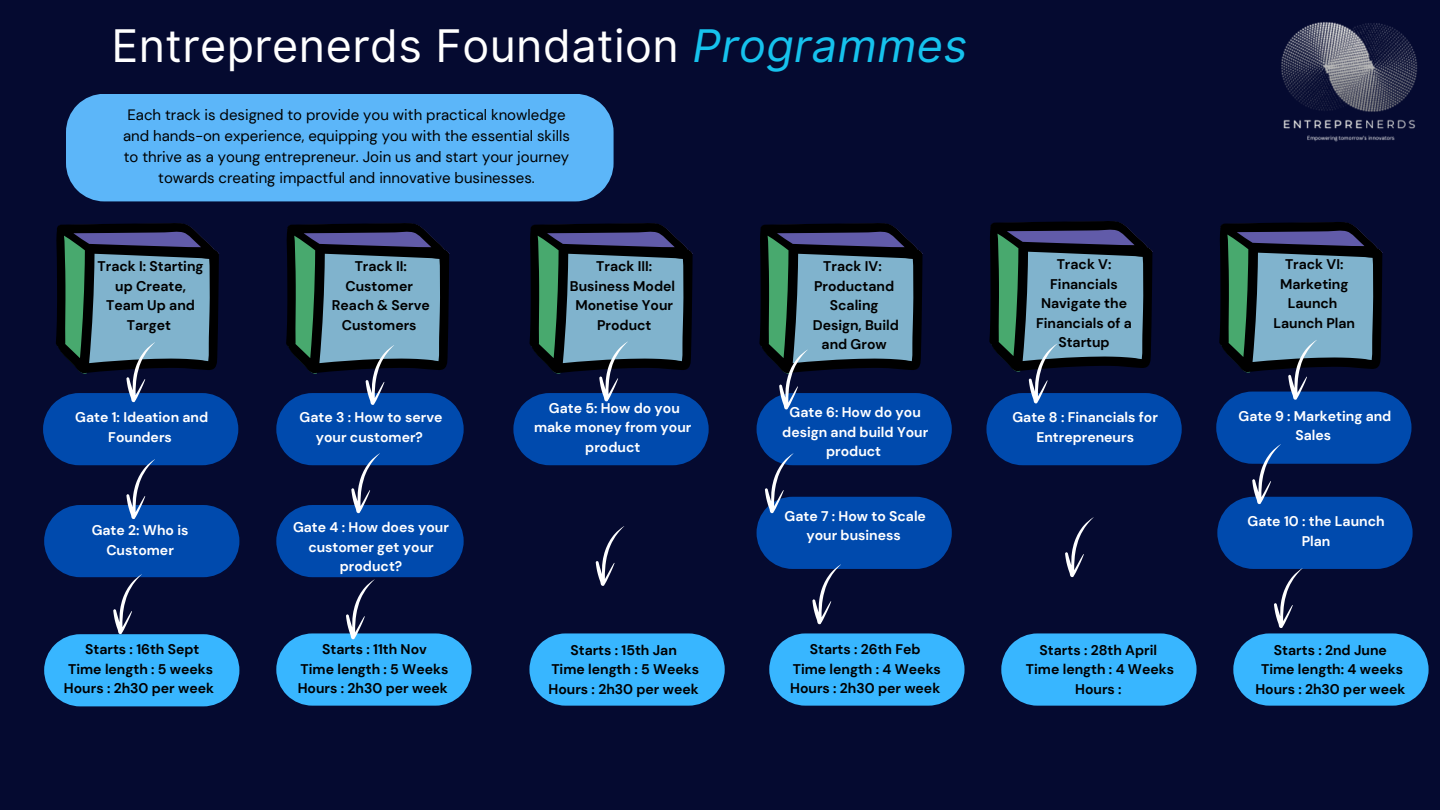
<style>
.page{position:relative;width:1440px;height:810px;background:#050a30}
.page>*{position:absolute;margin:0;border:0;box-sizing:border-box;transform-origin:0 0}
.t1{font:45px "Inter";letter-spacing:.01em;color:#fff}
.t2{font:15px/21px "DM Sans";color:#000;text-align:center}
.t3{font:700 14px/19.5px "DM Sans";color:#000;text-align:center}
.t4{font:700 14px/19.5px "DM Sans";color:#fff;text-align:center}
.s1{font-style:italic;color:#16c2ed}
</style>
<div class="page">
<img style="left:1281px;top:22px;width:137px;height:120px">
<div style="left:66px;top:94px;width:547px;height:107px;background:#5cb6f9"></div>
<svg style="left:529px;top:633px;width:196px;height:73px;background:#33a5eb"></svg>
<svg style="left:769px;top:633px;width:195px;height:73px;background:#33a6ec"></svg>
<svg style="left:1001px;top:633px;width:195px;height:73px;background:#33a6ec"></svg>
<svg style="left:43px;top:223px;width:196px;height:483px"></svg>
<svg style="left:276px;top:223px;width:195px;height:483px"></svg>
<svg style="left:513px;top:223px;width:196px;height:242px"></svg>
<svg style="left:596px;top:526px;width:28px;height:60px"></svg>
<svg style="left:757px;top:223px;width:195px;height:401px"></svg>
<svg style="left:986px;top:221px;width:196px;height:244px"></svg>
<svg style="left:1065px;top:517px;width:29px;height:60px"></svg>
<svg style="left:1216px;top:222px;width:212px;height:484px"></svg>
<p class="t1" style="left:111px;top:18px;width:857px">Entreprenerds Foundation <span class="s1">Programmes</span></p>
<h1 class="t2" style="left:123px;top:104px;width:448px">Each track is designed to provide you with practical knowledge and hands-on experience, equipping you with the essential skills to thrive as a young entrepreneur. Join us and start your journey towards creating impactful and innovative businesses.</h1>
<p class="t3" style="left:98px;top:257px;width:107px">Track I: Starting up Create,<br>Team Up and<br>Target</p>
<h2 class="t3" style="left:332px;top:257px;width:99px">Track II:<br>Customer<br>Reach &amp; Serve<br>Customers</h2>
<p class="t3" style="left:570px;top:257px;width:107px">Track III:<br>Business Model<br>Monetise Your<br>Product</p>
<h2 class="t3" style="left:813px;top:257px;width:88px">Track IV:<br>Productand<br>Scaling<br>Design, Build and Grow</h2>
<p class="t3" style="left:1036px;top:255px;width:97px">Track V:<br>Financials<br>Navigate the<br>Financials of a<br>Startup</p>
<h2 class="t3" style="left:1273px;top:255px;width:83px">Track VI:<br>Marketing<br>Launch<br>Launch Plan</h2>
<p class="t4" style="left:75px;top:408px;width:134px">Gate 1: Ideation and<br>Founders</p>
<h2 class="t4" style="left:300px;top:408px;width:144px">Gate 3 : How to serve your customer?</h2>
<p class="t4" style="left:534px;top:398px;width:159px">Gate 5: How do you make money from your product</p>
<h2 class="t4" style="left:782px;top:403px;width:148px">Gate 6: How do you design and build Your product</h2>
<p class="t4" style="left:1012px;top:408px;width:147px">Gate 8 : Financials for<br>Entrepreneurs</p>
<h2 class="t4" style="left:1239px;top:406px;width:154px">Gate 9 : Marketing and<br>Sales</h2>
<p class="t4" style="left:92px;top:521px;width:98px">Gate 2: Who is<br>Customer</p>
<p class="t4" style="left:293px;top:517px;width:157px">Gate 4 : How does your customer get your product?</p>
<p class="t4" style="left:785px;top:506px;width:143px">Gate 7 : How to Scale your business</p>
<p class="t4" style="left:1248px;top:512px;width:139px">Gate 10 : the Launch<br>Plan</p>
<p class="t3" style="left:64px;top:640px;width:152px">Starts : 16th Sept<br>Time length : 5 weeks<br>Hours : 2h30 per week</p>
<p class="t3" style="left:298px;top:640px;width:152px">Starts : 11th Nov<br>Time length : 5 Weeks<br>Hours : 2h30 per week</p>
<h2 class="t3" style="left:549px;top:640px;width:152px">Starts : 15th Jan<br>Time length : 5 Weeks<br>Hours : 2h30 per week</h2>
<h2 class="t3" style="left:790px;top:640px;width:152px">Starts : 26th Feb<br>Time length : 4 Weeks<br>Hours : 2h30 per week</h2>
<h2 class="t3" style="left:1026px;top:640px;width:150px">Starts : 28th April<br>Time length : 4 Weeks<br>Hours :</h2>
<h2 class="t3" style="left:1255px;top:640px;width:152px">Starts : 2nd June<br>Time length: 4 weeks<br>Hours : 2h30 per week</h2>
</div>
